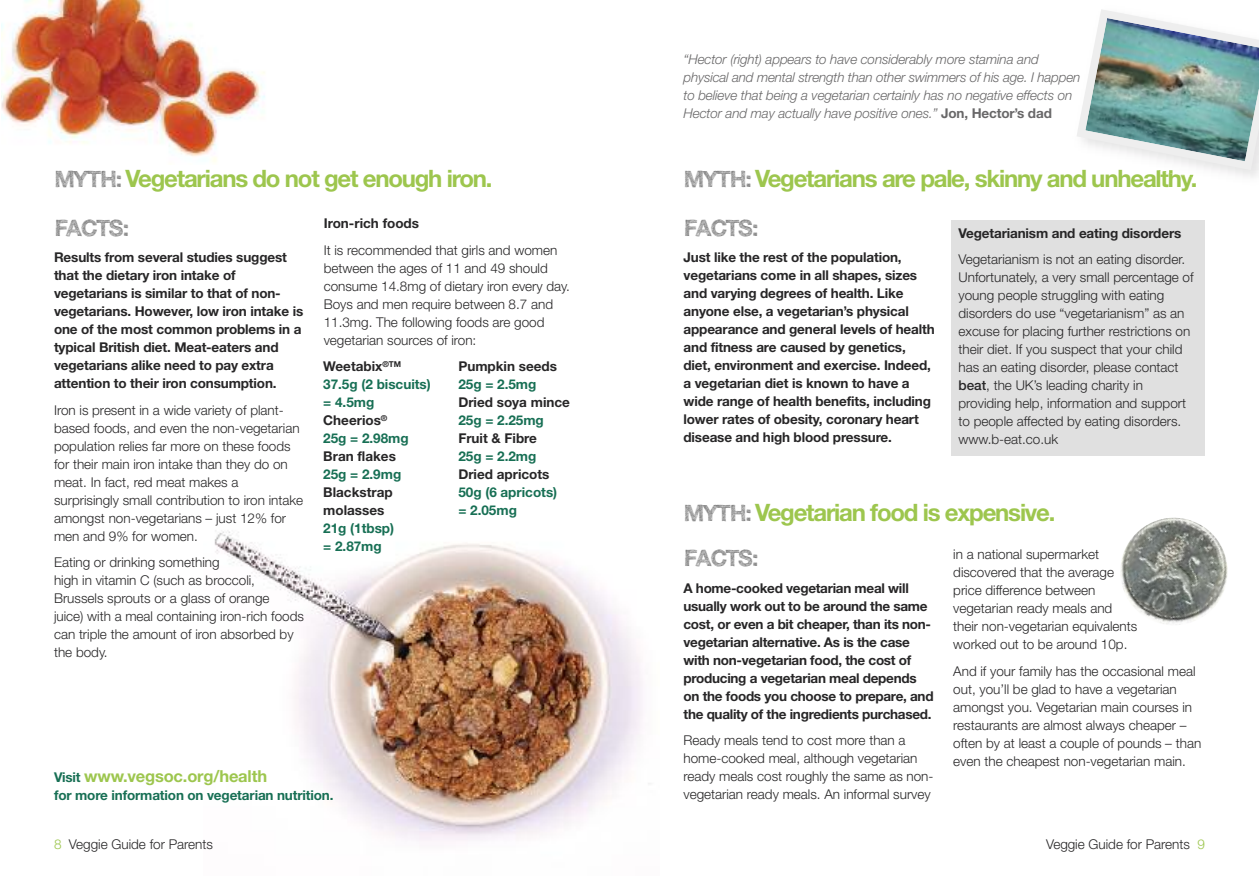
<style>
.page{position:relative;width:1259px;height:893px;background:#fff}
.page>*{position:absolute;margin:0;border:0;box-sizing:border-box;transform-origin:0 0}
.t1{font:700 24px "Helvetica Neue";letter-spacing:-.05em;color:#9dc64e}
.t2{font:700 22.5px "Sketchetik";letter-spacing:-.05em;color:#7d7d7d}
.t3{font:700 16.5px "Helvetica Neue";letter-spacing:-.01em;color:#9dc64e}
.t4{font:300 13.5px/18px "Helvetica Neue";color:#272627}
.t5{font:700 13.5px/18px "Helvetica Neue";letter-spacing:-.01em;color:#272627}
.t6{font:italic 300 13.5px/18px "Helvetica Neue";letter-spacing:-.01em;color:#686768}
.t7{font:700 13.5px/18px "Helvetica Neue";color:#176f54}
.s1{font-family:"Sketchetik";font-size:22.5px;color:#7d7d7d}
.s2{font-weight:700}
.s3{color:#272627}
.s4{color:#176f54}
.s5{font-size:13.5px;color:#176f54}
.s6{font-weight:700;font-style:normal}
.s7{font-weight:500}
.s8{color:#9dc64e}
</style>
<div class="page">
<img style="left:214px;top:530px;width:436px;height:311px">
<img style="left:1px;top:0;width:264px;height:162px">
<div style="left:951px;top:220px;width:254px;height:236px;background:#e0e0e0"></div>
<img style="left:1120px;top:517px;width:108px;height:108px">
<img style="left:1077px;top:9px;width:182px;height:166px">
<p class="t1" style="left:54px;top:170px;width:440px"><span class="s1">MYTH:</span> Vegetarians do not get enough iron.</p>
<p class="t2" style="left:54px;top:219px;width:76px">FACTS:</p>
<p class="t5" style="left:54px;top:249px;width:251px">Results from several studies suggest that the dietary iron intake of vegetarians is similar to that of non&shy;vegetarians. However, low iron intake is one of the most common problems in a typical British diet. Meat-eaters and vegetarians alike need to pay extra attention to their iron consumption.</p>
<p class="t4" style="left:54px;top:402px;width:251px">Iron is present in a wide variety of plant&shy;based foods, and even the non-vegetarian population relies far more on these foods for their main iron intake than they do on meat. In fact, red meat makes a surprisingly small contribution to iron intake amongst non-vegetarians – just 12% for men and 9% for women.</p>
<p class="t4" style="left:54px;top:554px;width:251px">Eating or drinking something<br>high in vitamin C (such as broccoli,<br>Brussels sprouts or a glass of orange<br>juice) with a meal containing iron-rich foods can triple the amount of iron absorbed by the body.</p>
<p class="t4" style="left:324px;top:211px;width:235px;line-height:26.5px"><span class="s2">Iron-rich foods<br></span>It is recommended that girls and women</p>
<p class="t4" style="left:324px;top:260px;width:248px">between the ages of 11 and 49 should consume 14.8mg of dietary iron every day.<br>Boys and men require between 8.7 and 11.3mg. The following foods are good vegetarian sources of iron:</p>
<p class="t7" style="left:323px;top:358px;width:109px"><span class="s3">Weetabix</span><sup>®TM<br></sup>37.5g (2 biscuits) = 4.5mg<br><span class="s3">Cheerios</span><sup>®<br></sup>25g = 2.98mg<br><span class="s3">Bran flakes<br></span>25g = 2.9mg<br><span class="s3">Blackstrap molasses<br></span>21g (1tbsp)<br>= 2.87mg</p>
<p class="t5" style="left:458px;top:358px;width:113px">Pumpkin seeds<br><span class="s4">25g = 2.5mg<br></span>Dried soya mince<br><span class="s4">25g = 2.25mg<br></span>Fruit &amp; Fibre<br><span class="s4">25g = 2.2mg<br></span>Dried apricots<br><span class="s4">50g (6 apricots)<br>= 2.05mg</span></p>
<p class="t3" style="left:54px;top:770px;width:215px"><span class="s5">Visit</span> www.vegsoc.org/health</p>
<p class="t7" style="left:54px;top:787px;width:281px">for more information on vegetarian nutrition.</p>
<p class="t6" style="left:683px;top:51px;width:398px">“Hector (right) appears to have considerably more stamina and physical and mental strength than other swimmers of his age. I happen to believe that being a vegetarian certainly has no negative effects on Hector and may actually have positive ones.” <span class="s6">Jon, Hector’s dad</span></p>
<p class="t1" style="left:683px;top:170px;width:515px"><span class="s1">MYTH:</span> Vegetarians are pale, skinny and unhealthy.</p>
<p class="t2" style="left:683px;top:219px;width:76px">FACTS:</p>
<p class="t5" style="left:683px;top:250px;width:253px">Just like the rest of the population, vegetarians come in all shapes, sizes and varying degrees of health. Like anyone else, a vegetarian’s physical appearance and general levels of health and fitness are caused by genetics, diet, environment and exercise. Indeed, a vegetarian diet is known to have a wide range of health benefits, including lower rates of obesity, coronary heart disease and high blood pressure.</p>
<p class="t4" style="left:958px;top:221px;width:228px;line-height:26.5px"><span class="s2">Vegetarianism and eating disorders<br></span>Vegetarianism is not an eating disorder.</p>
<p class="t4" style="left:958px;top:270px;width:236px">Unfortunately, a very small percentage of young people struggling with eating disorders do use “vegetarianism” as an excuse for placing further restrictions on their diet. If you suspect that your child has an eating disorder, please contact <span class="s7">beat</span>, the UK’s leading charity in providing help, information and support to people affected by eating disorders. www.b-eat.co.uk</p>
<p class="t1" style="left:683px;top:504px;width:373px"><span class="s1">MYTH:</span> Vegetarian food is expensive.</p>
<p class="t2" style="left:683px;top:550px;width:76px">FACTS:</p>
<p class="t5" style="left:683px;top:580px;width:252px">A home-cooked vegetarian meal will usually work out to be around the same cost, or even a bit cheaper, than its non&shy;vegetarian alternative. As is the case with non-vegetarian food, the cost of producing a vegetarian meal depends on the foods you choose to prepare, and the quality of the ingredients purchased.</p>
<p class="t4" style="left:683px;top:733px;width:251px">Ready meals tend to cost more than a home-cooked meal, although vegetarian ready meals cost roughly the same as non&shy;vegetarian ready meals. An informal survey</p>
<p class="t4" style="left:953px;top:547px;width:186px">in a national supermarket discovered that the average price difference between vegetarian ready meals and their non-vegetarian equivalents worked out to be around 10p.</p>
<p class="t4" style="left:953px;top:663px;width:249px">And if your family has the occasional meal out, you’ll be glad to have a vegetarian amongst you. Vegetarian main courses in restaurants are almost always cheaper – often by at least a couple of pounds – than even the cheapest non-vegetarian main.</p>
<p class="t4" style="left:54px;top:836px;width:160px"><span class="s8">8</span> Veggie Guide for Parents</p>
<p class="t4" style="left:1046px;top:836px;width:160px">Veggie Guide for Parents <span class="s8">9</span></p>
</div>
